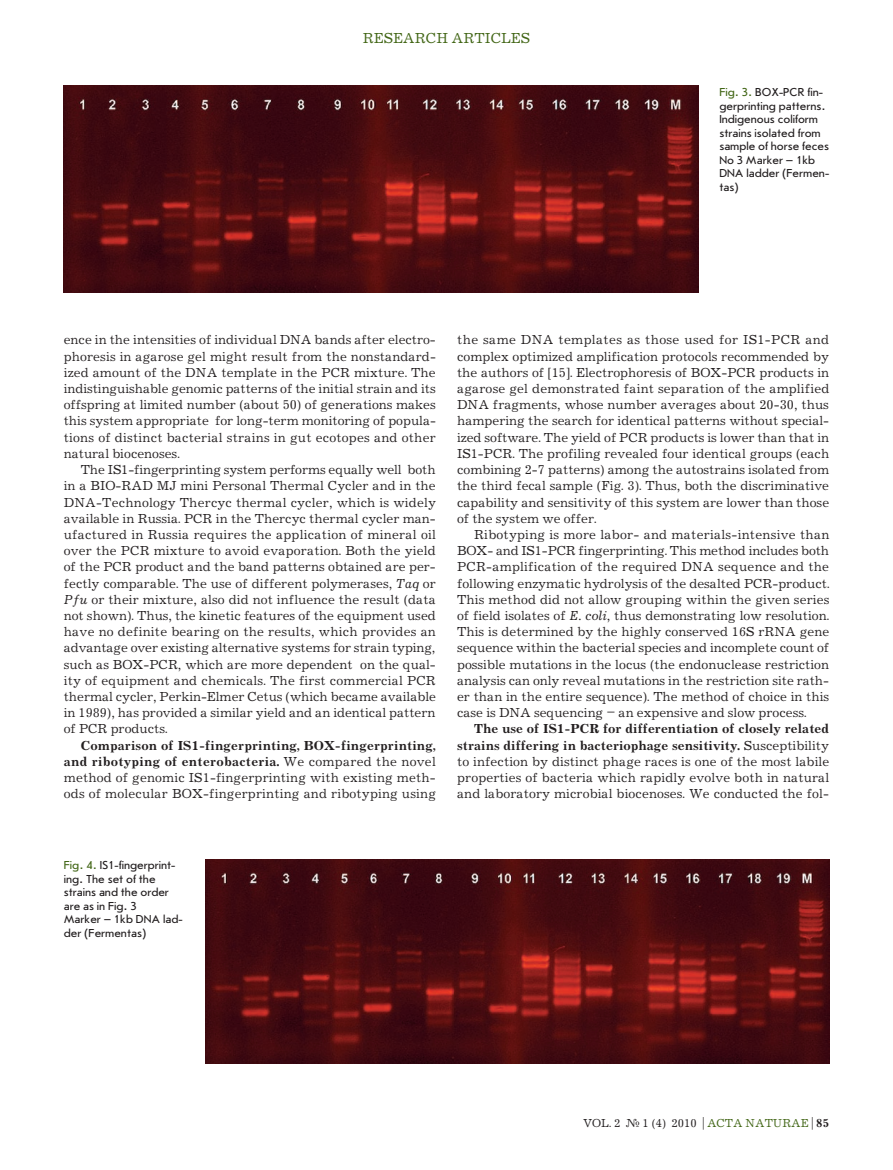
<style>
.page{position:relative;width:893px;height:1170px;background:#fff}
.page>*{position:absolute;margin:0;border:0;box-sizing:border-box;transform-origin:0 0}
.t1{font:15px "Journal C";color:#426616}
.t2{font:13.5px/16.2px "Journal C";letter-spacing:.005em;color:#231f20;text-align:justify}
.t3{font:12px/13.5px "Journal Sans C";color:#231f20}
.t4{font:12px "Journal C";color:#231f20}
.s1{color:#426616}
.s2{font-style:italic}
.s3{font-weight:700}
</style>
<div class="page">
<img style="left:64px;top:85px;width:634px;height:207px">
<img style="left:206px;top:859px;width:623px;height:204px">
<p class="t1" style="left:363px;top:31px;width:169px">RESEARCH ARTICLES</p>
<p class="t3" style="left:719px;top:86px;width:111px"><span class="s1">Fig. 3.</span> BOX-PCR fin&shy;gerprinting patterns.<br>Indigenous coliform strains isolated from sample of horse feces<br>No 3 Marker – 1kb<br>DNA ladder (Fermen&shy;tas)</p>
<p class="t2" style="left:64px;top:332px;width:374px">ence in the intensities of individual DNA bands after electro&shy;phoresis in agarose gel might result from the nonstandard&shy;ized amount of the DNA template in the PCR mixture. The indistinguishable genomic patterns of the initial strain and its offspring at limited number (about 50) of generations makes this system appropriate for long-term monitoring of popula&shy;tions of distinct bacterial strains in gut ecotopes and other natural biocenoses.</p>
<p class="t2" style="left:64px;top:462px;width:374px;text-align:left;text-indent:17px">The IS1-fingerprinting system performs equally well both in a BIO-RAD MJ mini Personal Thermal Cycler and in the DNA-Technology Thercyc thermal cycler, which is widely available in Russia. PCR in the Thercyc thermal cycler man&shy;ufactured in Russia requires the application of mineral oil over the PCR mixture to avoid evaporation. Both the yield of the PCR product and the band patterns obtained are per&shy;fectly comparable. The use of different polymerases, <span class="s2">Taq</span> or <span class="s2">Pfu</span> or their mixture, also did not influence the result (data not shown). Thus, the kinetic features of the equipment used have no definite bearing on the results, which provides an advantage over existing alternative systems for strain typing, such as BOX-PCR , which are more dependent on the qual&shy;ity of equipment and chemicals. The first commercial PCR thermal cycler, Perkin-Elmer Cetus (which became available in 1989), has provided a similar yield and an identical pattern of PCR products.</p>
<p class="t2" style="left:64px;top:737px;width:374px;text-indent:17px"><span class="s3">Comparison of IS1-fingerprinting, BOX-fingerprinting, and ribotyping of enterobacteria.</span> We compared the novel method of genomic IS1-fingerprinting with existing meth&shy;ods of molecular BOX-fingerprinting and ribotyping using</p>
<p class="t2" style="left:457px;top:332px;width:374px">the same DNA templates as those used for IS1-PCR and complex optimized amplification protocols recommended by the authors of [15]. Electrophoresis of BOX-PCR products in agarose gel demonstrated faint separation of the amplified DNA fragments, whose number averages about 20-30, thus hampering the search for identical patterns without special&shy;ized software. The yield of PCR products is lower than that in IS1-PCR. The profiling revealed four identical groups (each combining 2-7 patterns) among the autostrains isolated from the third fecal sample (Fig. 3). Thus, both the discriminative capability and sensitivity of this system are lower than those of the system we offer.</p>
<p class="t2" style="left:457px;top:527px;width:374px;text-indent:17px">Ribotyping is more labor- and materials-intensive than BOX- and IS1-PCR fingerprinting. This method includes both PCR-amplification of the required DNA sequence and the following enzymatic hydrolysis of the desalted PCR-product.<br>This method did not allow grouping within the given series of field isolates of <span class="s2">E. coli</span>, thus demonstrating low resolution.<br>This is determined by the highly conserved 16S rRNA gene sequence within the bacterial species and incomplete count of possible mutations in the locus (the endonuclease restriction analysis can only reveal mutations in the restriction site rath&shy;er than in the entire sequence). The method of choice in this case is DNA sequencing – an expensive and slow process.</p>
<p class="t2" style="left:457px;top:721px;width:374px;text-indent:17px"><span class="s3">The use of IS1-PCR for differentiation of closely related strains differing in bacteriophage sensitivity.</span> Susceptibility to infection by distinct phage races is one of the most labile properties of bacteria which rapidly evolve both in natural and laboratory microbial biocenoses. We conducted the fol-</p>
<p class="t3" style="left:64px;top:858px;width:120px"><span class="s1">Fig. 4.</span> IS1-fingerprint&shy;ing. The set of the strains and the order are as in Fig. 3<br>Marker – 1kb DNA lad&shy;der (Fermentas)</p>
<p class="t4" style="left:583px;top:1116px;width:248px">VOL. 2 № 1 (4) 2010 | <span class="s1">Acta naturae</span> | <span class="s3">85</span></p>
</div>
